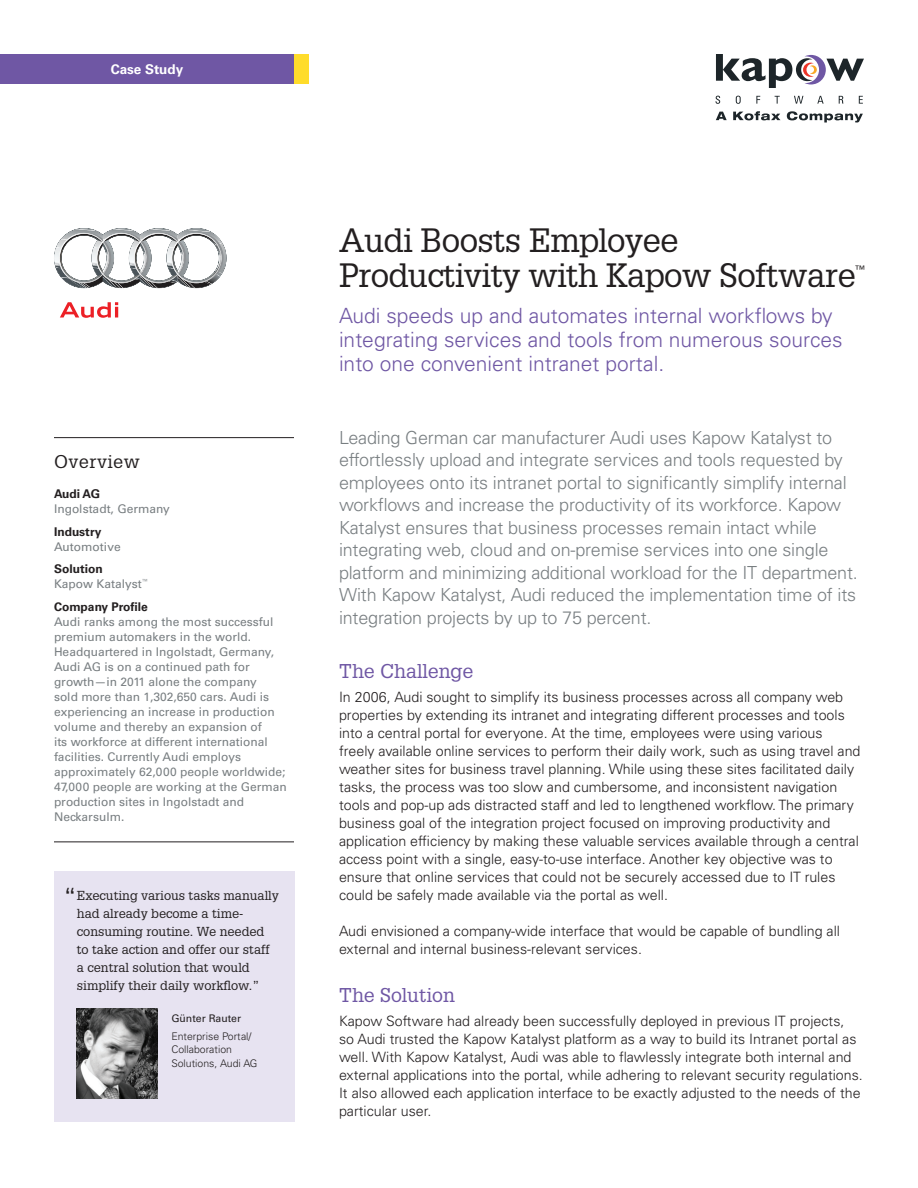
<style>
.page{position:relative;width:918px;height:1188px;background:#fff}
.page>*{position:absolute;margin:0;border:0;box-sizing:border-box;transform-origin:0 0}
.t1{font:33px/34.5px "Glypha LT Std";letter-spacing:-.02em;color:#231f20}
.Subtitle___PURPLE{font:300 21px/24px "Univers LT Std";color:#6f57a4}
.Head_1_-_PUR{font:19.5px "Glypha LT Std";color:#6f57a4}
.Intro_-_Gray_Text{font:300 18px/22.5px "Univers LT Std";letter-spacing:-.01em;color:#787e81}
.Sidebar_-_Head_1_-_R{font:18px "Glypha LT Std";letter-spacing:.025em;color:#231f20}
.Body{font:300 14.25px/18px "Univers LT Std";color:#231f20}
.Running_Header_-_Bro{font:700 13.5px "Univers LT Std";color:#fff}
.Sidebar_-_Call_Out_B{font:12.75px/18px "Glypha LT Std";color:#231f20}
.Sidebar_-_Body_-_Las{font:12px/15px "Univers LT Std";color:#787e81}
.Sidebar_-_Body_-_Hal{font:12px "Univers LT Std";color:#787e81}
.Sidebar_-_Head_2_-_N{font:700 12px "Univers LT Std";color:#231f20}
.Sidebar_-_Call_Out_B-2{font:300 10.5px/13.5px "Univers LT Std";color:#231f20}
.Sidebar_-_Call_Out_B-3{font:10.5px "Univers LT Std";color:#231f20}
.t2{font:10.5px "Glypha LT Std";color:#231f20}
.s1{font-size:24px}
</style>
<div class="page">
<svg style="left:716px;top:54px;width:148px;height:34px"></svg>
<svg style="left:716px;top:96px;width:4px;height:8px"></svg>
<svg style="left:736px;top:96px;width:5px;height:8px"></svg>
<svg style="left:756px;top:96px;width:4px;height:8px"></svg>
<svg style="left:775px;top:96px;width:5px;height:8px"></svg>
<svg style="left:794px;top:96px;width:9px;height:8px"></svg>
<svg style="left:817px;top:96px;width:7px;height:8px"></svg>
<svg style="left:839px;top:96px;width:4px;height:8px"></svg>
<svg style="left:859px;top:96px;width:4px;height:8px"></svg>
<svg style="left:716px;top:112px;width:11px;height:8px"></svg>
<svg style="left:733px;top:111px;width:47px;height:9px"></svg>
<svg style="left:787px;top:111px;width:76px;height:11px"></svg>
<div style="left:0;top:54px;width:294px;height:30px;background:#6f57a4"></div>
<div style="left:294px;top:54px;width:15px;height:30px;background:#ffdc2b"></div>
<hr style="left:54px;top:437px;width:240px;height:1px;background:#231f20">
<hr style="left:54px;top:842px;width:240px;height:1px;background:#231f20">
<svg style="left:54px;top:228px;width:172px;height:60px"></svg>
<svg style="left:60px;top:302px;width:58px;height:16px"></svg>
<div style="left:54px;top:871px;width:240px;height:251px;background:#e7e3f1"></div>
<img style="left:77px;top:1009px;width:81px;height:90px">
<p class="Running_Header_-_Bro" style="left:111px;top:62px;width:74px">Case Study</p>
<p class="Sidebar_-_Head_1_-_R" style="left:54px;top:451px;width:87px">Overview</p>
<p class="Sidebar_-_Head_2_-_N" style="left:54px;top:487px;width:48px">Audi AG</p>
<p class="Sidebar_-_Body_-_Hal" style="left:54px;top:502px;width:117px">Ingolstadt, Germany</p>
<p class="Sidebar_-_Head_2_-_N" style="left:54px;top:524px;width:49px">Industry</p>
<p class="Sidebar_-_Body_-_Hal" style="left:54px;top:539px;width:68px">Automotive</p>
<p class="Sidebar_-_Head_2_-_N" style="left:54px;top:562px;width:50px">Solution</p>
<p class="Sidebar_-_Body_-_Hal" style="left:54px;top:577px;width:96px">Kapow Katalyst<sup>™</sup></p>
<p class="Sidebar_-_Head_2_-_N" style="left:54px;top:599px;width:95px">Company Profile</p>
<p class="Sidebar_-_Body_-_Las" style="left:54px;top:614px;width:234px">Audi ranks among the most successful premium automakers in the world.<br>Headquartered in Ingolstadt, Germany, Audi AG is on a continued path for growth—in 2011 alone the company<br>sold more than 1,302,650 cars. Audi is experiencing an increase in production volume and thereby an expansion of<br>its workforce at different international facilities. Currently Audi employs approximately 62,000 people worldwide; 47,000 people are working at the German production sites in Ingolstadt and Neckarsulm.</p>
<p class="Sidebar_-_Call_Out_B" style="left:77px;top:886px;width:203px;text-indent:-14px"><span class="s1">“</span>Executing various tasks manually had already become a time&shy;consuming routine. We needed to take action and offer our staff a central solution that would simplify their daily workflow.”</p>
<p class="Sidebar_-_Call_Out_B-3" style="left:171px;top:1012px;width:71px">Günter Rauter</p>
<p class="Sidebar_-_Call_Out_B-2" style="left:171px;top:1029px;width:88px">Enterprise Portal/<br>Collaboration<br>Solutions, Audi AG</p>
<p class="t1" style="left:339px;top:222px;width:518px">Audi Boosts Employee<br>Productivity with Kapow Software</p>
<p class="t2" style="left:856px;top:263px;width:12px">™</p>
<p class="Subtitle___PURPLE" style="left:339px;top:303px;width:505px">Audi speeds up and automates internal workflows by integrating services and tools from numerous sources into one convenient intranet portal.</p>
<p class="Intro_-_Gray_Text" style="left:339px;top:426px;width:520px">Leading German car manufacturer Audi uses Kapow Katalyst to effortlessly upload and integrate services and tools requested by employees onto its intranet portal to significantly simplify internal workflows and increase the productivity of its workforce. Kapow Katalyst ensures that business processes remain intact while integrating web, cloud and on-premise services into one single platform and minimizing additional workload for the IT department.<br>With Kapow Katalyst, Audi reduced the implementation time of its integration projects by up to 75 percent.</p>
<p class="Head_1_-_PUR" style="left:339px;top:659px;width:136px">The Challenge</p>
<p class="Body" style="left:339px;top:688px;width:523px">In 2006, Audi sought to simplify its business processes across all company web properties by extending its intranet and integrating different processes and tools into a central portal for everyone. At the time, employees were using various freely available online services to perform their daily work, such as using travel and weather sites for business travel planning. While using these sites facilitated daily tasks, the process was too slow and cumbersome, and inconsistent navigation tools and pop-up ads distracted staff and led to lengthened workflow. The primary business goal of the integration project focused on improving productivity and application efficiency by making these valuable services available through a central access point with a single, easy-to-use interface. Another key objective was to ensure that online services that could not be securely accessed due to IT rules could be safely made available via the portal as well.</p>
<p class="Body" style="left:339px;top:922px;width:503px">Audi envisioned a company-wide interface that would be capable of bundling all external and internal business-relevant services.</p>
<p class="Head_1_-_PUR" style="left:339px;top:983px;width:117px">The Solution</p>
<p class="Body" style="left:339px;top:1012px;width:525px">Kapow Software had already been successfully deployed in previous IT projects, so Audi trusted the Kapow Katalyst platform as a way to build its Intranet portal as well. With Kapow Katalyst, Audi was able to flawlessly integrate both internal and external applications into the portal, while adhering to relevant security regulations.<br>It also allowed each application interface to be exactly adjusted to the needs of the particular user.</p>
</div>
